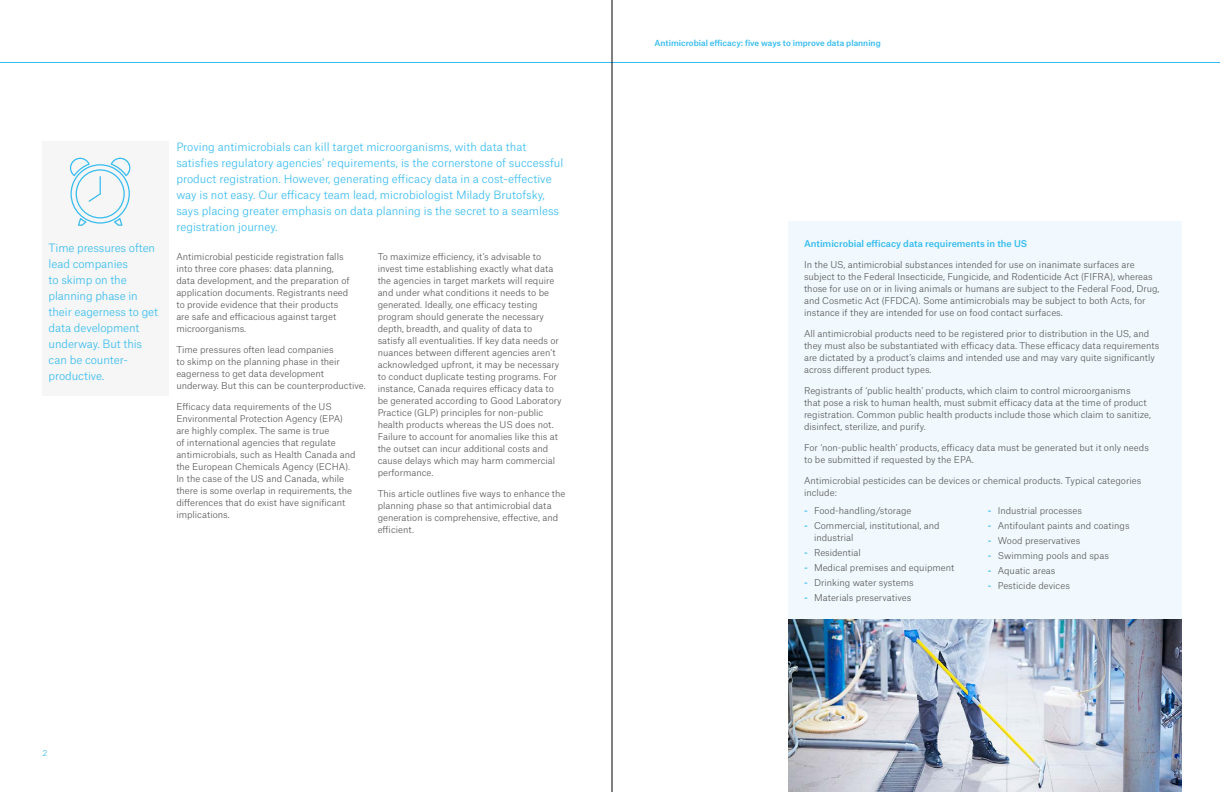
<style>
.page{position:relative;width:1224px;height:792px;background:#fff}
.page>*{position:absolute;margin:0;border:0;box-sizing:border-box;transform-origin:0 0}
.t1{font:300 11px/16px "Atlas Grotesk";color:#36bcee}
.t2{font:300 9px/12px "Atlas Grotesk";color:#575756}
.t3{font:500 9px "Atlas Grotesk";color:#36bcee}
.t4{font:500 8px "Atlas Grotesk";color:#36bcee}
.t5{font:300 8px "Atlas Grotesk";color:#36bcee}
.s1{font-weight:500;color:#36bcee}
</style>
<div class="page">
<div style="left:43px;top:142px;width:126px;height:254px;background:#f6f6f6"></div>
<hr style="left:0;top:62px;width:1220px;height:1px;background:#36bcee">
<img style="left:788px;top:619px;width:393px;height:173px">
<svg style="left:70px;top:158px;width:60px;height:68px"></svg>
<div style="left:788px;top:221px;width:393px;height:398px;background:#f1f9fe"></div>
<hr style="left:612px;top:0;width:1px;height:792px;background:#000">
<p class="t1" style="left:49px;top:239px;width:111px">Time pressures often lead companies<br>to skimp on the planning phase in their eagerness to get data development underway. But this can be counter&shy;productive.</p>
<p class="t1" style="left:176px;top:138px;width:388px">Proving antimicrobials can kill target microorganisms, with data that satisfies regulatory agencies’ requirements, is the cornerstone of successful product registration. However, generating efficacy data in a cost-effective way is not easy. Our efficacy team lead, microbiologist Milady Brutofsky, says placing greater emphasis on data planning is the secret to a seamless registration journey.</p>
<p class="t2" style="left:176px;top:250px;width:175px">Antimicrobial pesticide registration falls into three core phases: data planning, data development, and the preparation of application documents. Registrants need to provide evidence that their products are safe and efficacious against target microorganisms.</p>
<p class="t2" style="left:176px;top:343px;width:191px">Time pressures often lead companies<br>to skimp on the planning phase in their eagerness to get data development underway. But this can be counterproductive.</p>
<p class="t2" style="left:176px;top:400px;width:181px">Efficacy data requirements of the US Environmental Protection Agency (EPA) are highly complex. The same is true<br>of international agencies that regulate antimicrobials, such as Health Canada and the European Chemicals Agency (ECHA).<br>In the case of the US and Canada, while there is some overlap in requirements, the differences that do exist have significant implications.</p>
<p class="t2" style="left:378px;top:249px;width:185px">To maximize efficiency, it’s advisable to invest time establishing exactly what data the agencies in target markets will require and under what conditions it needs to be generated. Ideally, one efficacy testing program should generate the necessary depth, breadth, and quality of data to satisfy all eventualities. If key data needs or nuances between different agencies aren’t acknowledged upfront, it may be necessary to conduct duplicate testing programs. For instance, Canada requires efficacy data to be generated according to Good Laboratory Practice (GLP) principles for non-public health products whereas the US does not.<br>Failure to account for anomalies like this at the outset can incur additional costs and cause delays which may harm commercial performance.</p>
<p class="t2" style="left:378px;top:486px;width:189px">This article outlines five ways to enhance the planning phase so that antimicrobial data generation is comprehensive, effective, and efficient.</p>
<p class="t5" style="left:43px;top:747px;width:6px">2</p>
<p class="t4" style="left:655px;top:36px;width:228px">Antimicrobial efficacy: five ways to improve data planning</p>
<p class="t3" style="left:804px;top:236px;width:225px">Antimicrobial efficacy data requirements in the US</p>
<p class="t2" style="left:804px;top:258px;width:357px">In the US, antimicrobial substances intended for use on inanimate surfaces are subject to the Federal Insecticide, Fungicide, and Rodenticide Act (FIFRA), whereas those for use on or in living animals or humans are subject to the Federal Food, Drug, and Cosmetic Act (FFDCA). Some antimicrobials may be subject to both Acts, for instance if they are intended for use on food contact surfaces.</p>
<p class="t2" style="left:804px;top:327px;width:357px">All antimicrobial products need to be registered prior to distribution in the US, and they must also be substantiated with efficacy data. These efficacy data requirements are dictated by a product’s claims and intended use and may vary quite significantly across different product types.</p>
<p class="t2" style="left:804px;top:384px;width:349px">Registrants of ‘public health’ products, which claim to control microorganisms<br>that pose a risk to human health, must submit efficacy data at the time of product registration. Common public health products include those which claim to sanitize, disinfect, sterilize, and purify.</p>
<p class="t2" style="left:804px;top:441px;width:346px">For ‘non-public health’ products, efficacy data must be generated but it only needs to be submitted if requested by the EPA.</p>
<p class="t2" style="left:804px;top:474px;width:339px">Antimicrobial pesticides can be devices or chemical products. Typical categories include:</p>
<p class="t2" style="left:804px;top:504px;width:109px"><span class="s1">-</span> Food-handling/storage</p>
<p class="t2" style="left:814px;top:519px;width:127px;text-indent:-10px"><span class="s1">-</span> Commercial, institutional, and industrial</p>
<p class="t2" style="left:804px;top:546px;width:58px"><span class="s1">-</span> Residential</p>
<p class="t2" style="left:804px;top:561px;width:152px"><span class="s1">-</span> Medical premises and equipment</p>
<p class="t2" style="left:804px;top:575px;width:111px"><span class="s1">-</span> Drinking water systems</p>
<p class="t2" style="left:804px;top:590px;width:109px"><span class="s1">-</span> Materials preservatives</p>
<p class="t2" style="left:988px;top:504px;width:96px"><span class="s1">-</span> Industrial processes</p>
<p class="t2" style="left:988px;top:519px;width:143px"><span class="s1">-</span> Antifoulant paints and coatings</p>
<p class="t2" style="left:988px;top:534px;width:94px"><span class="s1">-</span> Wood preservatives</p>
<p class="t2" style="left:988px;top:549px;width:123px"><span class="s1">-</span> Swimming pools and spas</p>
<p class="t2" style="left:988px;top:563px;width:69px"><span class="s1">-</span> Aquatic areas</p>
<p class="t2" style="left:988px;top:578px;width:84px"><span class="s1">-</span> Pesticide devices</p>
</div>
